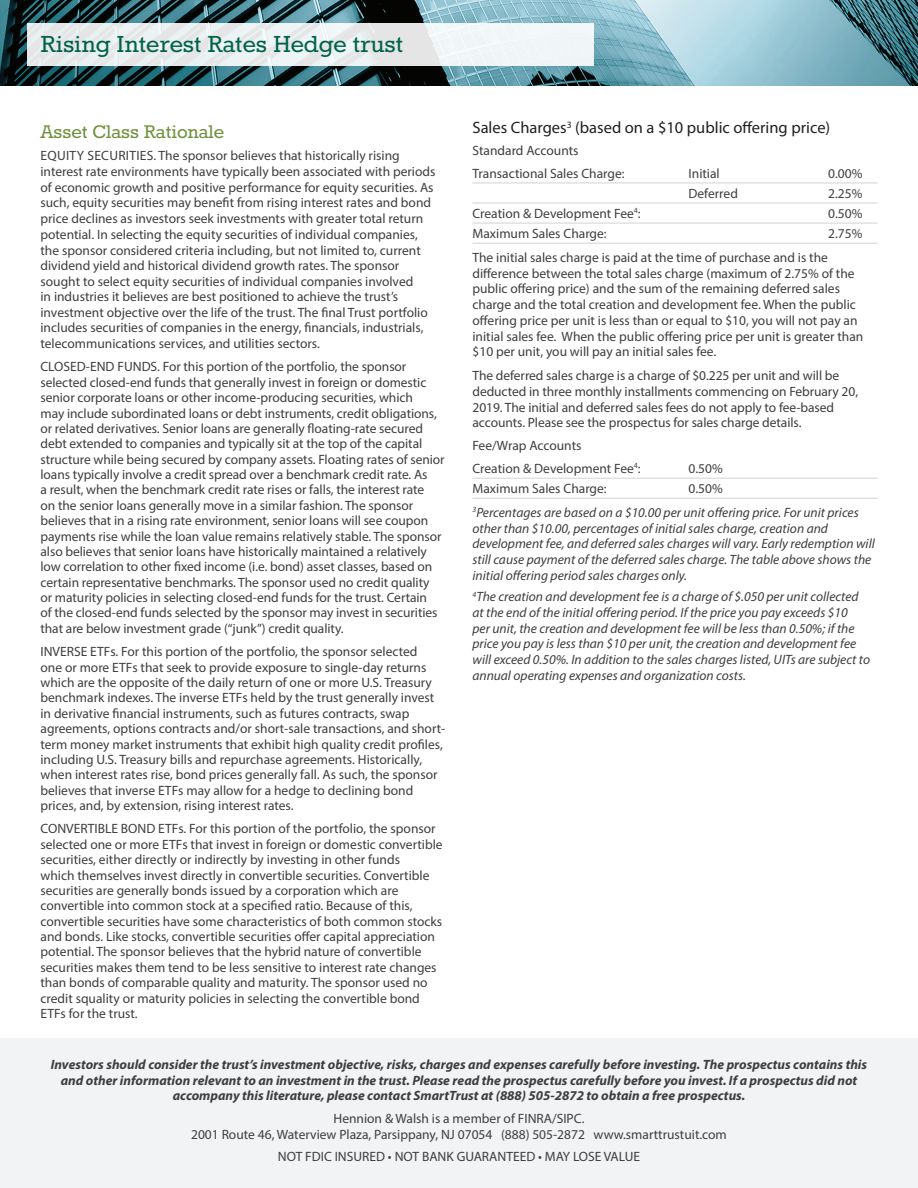
<style>
.page{position:relative;width:918px;height:1188px;background:#fff}
.page>*{position:absolute;margin:0;border:0;box-sizing:border-box;transform-origin:0 0}
.t1{font:28.5px "Rokkitt";color:#006249}
.t2{font:22.5px "Rokkitt";color:#6f913c}
.t3{font:16.5px "Myriad Pro";color:#231f20}
.body_text{font:13.5px/15.5px "Myriad Pro";color:#3e3e3f}
.footnote{font:italic 13.5px/15.8px "Myriad Pro";color:#3e3e3f}
.footer_text_-_side1{font:italic 700 13.5px/15.8px "Myriad Pro";color:#3e3e3f;text-align:center}
.footer_text_-_side1-2{font:13.5px/15.8px "Myriad Pro";color:#3e3e3f;text-align:center}
.row_style2a{font:13.5px "Myriad Pro";color:#3e3e3f}
.col_header_style1a{font:13.5px "Myriad Pro";color:#3e3e3f}
</style>
<div class="page">
<div style="left:0;top:1039px;width:918px;height:149px;background:#f2f3f4"></div>
<hr style="left:472px;top:183px;width:406px;height:1px;background:#d1d2d4">
<hr style="left:472px;top:203px;width:406px;height:1px;background:#d1d2d4">
<hr style="left:472px;top:223px;width:406px;height:1px;background:#d1d2d4">
<hr style="left:472px;top:243px;width:406px;height:1px;background:#d1d2d4">
<hr style="left:472px;top:478px;width:406px;height:1px;background:#d1d2d4">
<hr style="left:472px;top:498px;width:406px;height:1px;background:#d1d2d4">
<img style="left:0;top:0;width:918px;height:86px">
<div style="left:27px;top:23px;width:567px;height:43px;background:linear-gradient(to right,#e5e8e9,#f0f5f6)"></div>
<p class="t1" style="left:40px;top:31px;width:364px">Rising Interest Rates Hedge trust</p>
<p class="t2" style="left:40px;top:121px;width:185px">Asset Class Rationale</p>
<p class="body_text" style="left:40px;top:148px;width:396px">EQUITY SECURITIES. The sponsor believes that historically rising interest rate environments have typically been associated with periods of economic growth and positive performance for equity securities. As such, equity securities may benefit from rising interest rates and bond price declines as investors seek investments with greater total return potential. In selecting the equity securities of individual companies, the sponsor considered criteria including, but not limited to, current dividend yield and historical dividend growth rates. The sponsor sought to select equity securities of individual companies involved<br>in industries it believes are best positioned to achieve the trust’s investment objective over the life of the trust. The final Trust portfolio includes securities of companies in the energy, financials, industrials, telecommunications services, and utilities sectors.</p>
<p class="body_text" style="left:40px;top:359px;width:406px">CLOSED-END FUNDS. For this portion of the portfolio, the sponsor selected closed-end funds that generally invest in foreign or domestic senior corporate loans or other income-producing securities, which<br>may include subordinated loans or debt instruments, credit obligations, or related derivatives. Senior loans are generally floating-rate secured debt extended to companies and typically sit at the top of the capital structure while being secured by company assets. Floating rates of senior loans typically involve a credit spread over a benchmark credit rate. As<br>a result, when the benchmark credit rate rises or falls, the interest rate<br>on the senior loans generally move in a similar fashion. The sponsor believes that in a rising rate environment, senior loans will see coupon payments rise while the loan value remains relatively stable. The sponsor also believes that senior loans have historically maintained a relatively low correlation to other fixed income (i.e. bond) asset classes, based on certain representative benchmarks. The sponsor used no credit quality or maturity policies in selecting closed-end funds for the trust. Certain<br>of the closed-end funds selected by the sponsor may invest in securities that are below investment grade (“junk”) credit quality.</p>
<p class="body_text" style="left:40px;top:644px;width:406px">INVERSE ETFs. For this portion of the portfolio, the sponsor selected<br>one or more ETFs that seek to provide exposure to single-day returns which are the opposite of the daily return of one or more U.S. Treasury benchmark indexes. The inverse ETFs held by the trust generally invest in derivative financial instruments, such as futures contracts, swap agreements, options contracts and/or short-sale transactions, and short&shy;term money market instruments that exhibit high quality credit profiles, including U.S. Treasury bills and repurchase agreements. Historically, when interest rates rise, bond prices generally fall. As such, the sponsor believes that inverse ETFs may allow for a hedge to declining bond prices, and, by extension, rising interest rates.</p>
<p class="body_text" style="left:40px;top:821px;width:404px">CONVERTIBLE BOND ETFs. For this portion of the portfolio, the sponsor selected one or more ETFs that invest in foreign or domestic convertible securities, either directly or indirectly by investing in other funds<br>which themselves invest directly in convertible securities. Convertible securities are generally bonds issued by a corporation which are convertible into common stock at a specified ratio. Because of this, convertible securities have some characteristics of both common stocks and bonds. Like stocks, convertible securities offer capital appreciation potential. The sponsor believes that the hybrid nature of convertible securities makes them tend to be less sensitive to interest rate changes than bonds of comparable quality and maturity. The sponsor used no credit squality or maturity policies in selecting the convertible bond ETFs for the trust.</p>
<p class="t3" style="left:472px;top:118px;width:359px">Sales Charges<sup>3</sup> (based on a $10 public offering price)</p>
<p class="col_header_style1a" style="left:472px;top:142px;width:108px">Standard Accounts</p>
<p class="row_style2a" style="left:472px;top:165px;width:154px">Transactional Sales Charge:</p>
<p class="row_style2a" style="left:688px;top:165px;width:33px">Initial</p>
<p class="row_style2a" style="left:828px;top:165px;width:36px">0.00%</p>
<p class="row_style2a" style="left:688px;top:185px;width:51px">Deferred</p>
<p class="row_style2a" style="left:828px;top:185px;width:36px">2.25%</p>
<p class="row_style2a" style="left:472px;top:205px;width:170px">Creation &amp; Development Fee<sup>4</sup>:</p>
<p class="row_style2a" style="left:828px;top:205px;width:36px">0.50%</p>
<p class="row_style2a" style="left:472px;top:225px;width:136px">Maximum Sales Charge:</p>
<p class="row_style2a" style="left:828px;top:225px;width:36px">2.75%</p>
<p class="body_text" style="left:472px;top:249px;width:392px">The initial sales charge is paid at the time of purchase and is the difference between the total sales charge (maximum of 2.75% of the public offering price) and the sum of the remaining deferred sales charge and the total creation and development fee. When the public offering price per unit is less than or equal to $10, you will not pay an initial sales fee. When the public offering price per unit is greater than $10 per unit, you will pay an initial sales fee.</p>
<p class="body_text" style="left:472px;top:368px;width:387px">The deferred sales charge is a charge of $0.225 per unit and will be deducted in three monthly installments commencing on February 20, 2019. The initial and deferred sales fees do not apply to fee-based accounts. Please see the prospectus for sales charge details.</p>
<p class="col_header_style1a" style="left:472px;top:438px;width:111px">Fee/Wrap Accounts</p>
<p class="row_style2a" style="left:472px;top:460px;width:170px">Creation &amp; Development Fee<sup>4</sup>:</p>
<p class="row_style2a" style="left:688px;top:460px;width:36px">0.50%</p>
<p class="row_style2a" style="left:472px;top:480px;width:136px">Maximum Sales Charge:</p>
<p class="row_style2a" style="left:688px;top:480px;width:36px">0.50%</p>
<p class="footnote" style="left:472px;top:504px;width:404px"><sup>3</sup>Percentages are based on a $10.00 per unit offering price. For unit prices other than $10.00, percentages of initial sales charge, creation and development fee, and deferred sales charges will vary. Early redemption will still cause payment of the deferred sales charge. The table above shows the initial offering period sales charges only.</p>
<p class="footnote" style="left:472px;top:588px;width:399px"><sup>4</sup>The creation and development fee is a charge of $.050 per unit collected at the end of the initial offering period. If the price you pay exceeds $10<br>per unit, the creation and development fee will be less than 0.50%; if the price you pay is less than $10 per unit, the creation and development fee will exceed 0.50%. In addition to the sales charges listed, UITs are subject to annual operating expenses and organization costs.</p>
<p class="footer_text_-_side1" style="left:51px;top:1056px;width:818px">Investors should consider the trust’s investment objective, risks, charges and expenses carefully before investing. The prospectus contains this and other information relevant to an investment in the trust. Please read the prospectus carefully before you invest. If a prospectus did not accompany this literature, please contact SmartTrust at (888) 505-2872 to obtain a free prospectus.</p>
<p class="footer_text_-_side1-2" style="left:191px;top:1110px;width:537px">Hennion &amp; Walsh is a member of FINRA/SIPC.<br>2001 Route 46, Waterview Plaza, Parsippany, NJ 07054 (888) 505-2872 www.smarttrustuit.com</p>
<p class="footer_text_-_side1-2" style="left:278px;top:1148px;width:364px">NOT FDIC INSURED • NOT BANK GUARANTEED • MAY LOSE VALUE</p>
</div>
